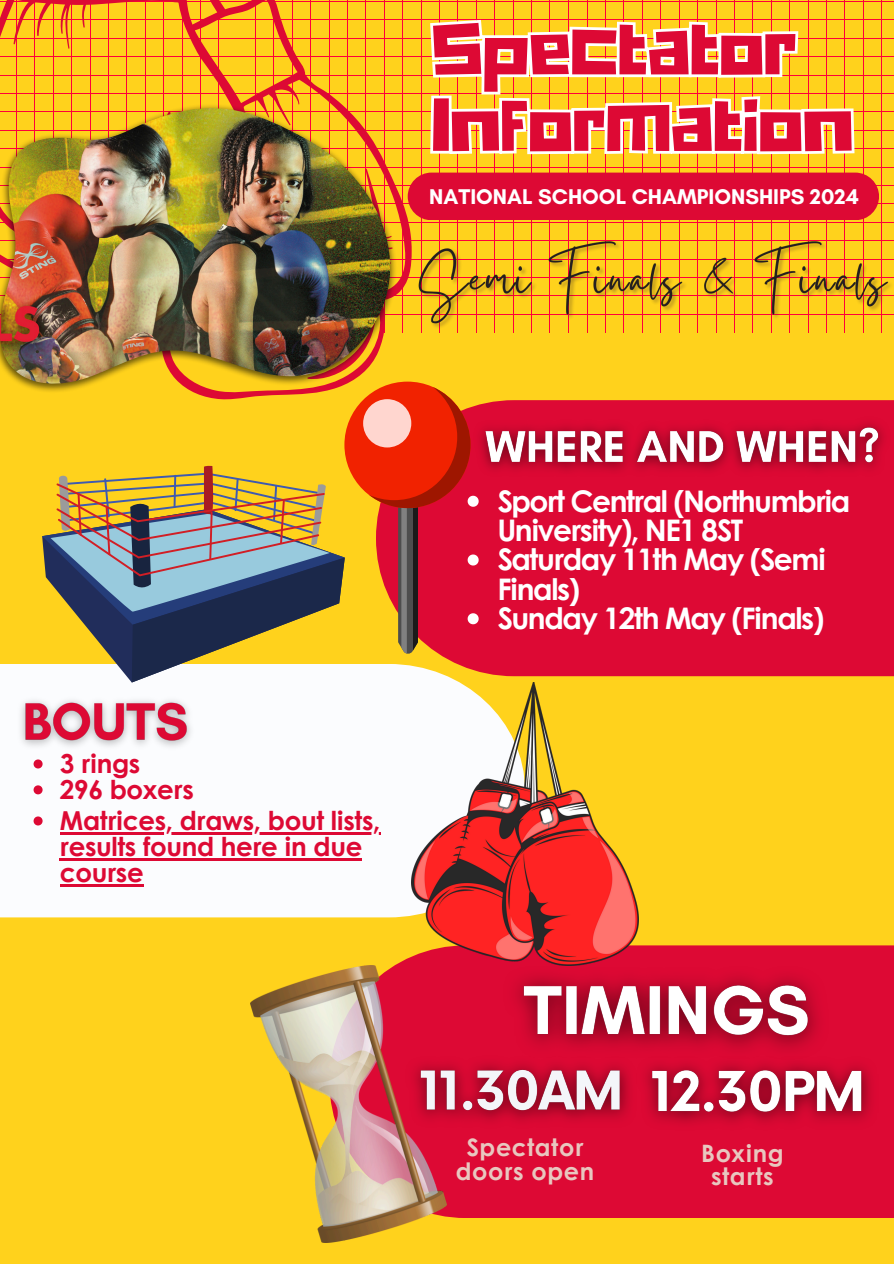
<style>
.page{position:relative;width:894px;height:1264px;background:#fff}
.page>*{position:absolute;margin:0;border:0;box-sizing:border-box;transform-origin:0 0}
.t1{font:74.1px/76.5px "Hitchcut";color:#dd0934}
.t2{font:700 29.7px/29.4px "Century Gothic";letter-spacing:-.045em;color:#fff}
.t3{font:700 26.1px/25.8px "Century Gothic";letter-spacing:-.015em;color:#dd0934}
.t4{font:700 24px/23.7px "Century Gothic";letter-spacing:.025em;color:#e8c7bf;text-align:center}
.t5{font:700 21.75px "Glacial Indifference";color:#fff}
</style>
<div class="page">
<div style="left:0;top:0;width:893px;height:1263px;background:#ffd21c"></div>
<div style="left:439px;top:400px;width:454px;height:276px;background:#dd0934"></div>
<div style="left:395px;top:945px;width:498px;height:272px;background:#dd0934"></div>
<div style="left:0;top:664px;width:525px;height:253px;background:#fbfcfe"></div>
<hr style="left:587px;top:0;width:1px;height:332px;background:#ff003a">
<hr style="left:605px;top:0;width:1px;height:332px;background:#ff003a">
<hr style="left:623px;top:0;width:1px;height:332px;background:#ff003a">
<hr style="left:642px;top:0;width:1px;height:332px;background:#ff003a">
<hr style="left:660px;top:0;width:1px;height:332px;background:#ff003a">
<hr style="left:678px;top:0;width:1px;height:332px;background:#ff003a">
<hr style="left:697px;top:0;width:1px;height:332px;background:#ff003a">
<hr style="left:715px;top:0;width:1px;height:332px;background:#ff003a">
<hr style="left:734px;top:0;width:1px;height:332px;background:#ff003a">
<hr style="left:752px;top:0;width:1px;height:332px;background:#ff003a">
<hr style="left:770px;top:0;width:1px;height:332px;background:#ff003a">
<hr style="left:789px;top:0;width:1px;height:332px;background:#ff003a">
<hr style="left:807px;top:0;width:1px;height:332px;background:#ff003a">
<hr style="left:826px;top:0;width:1px;height:332px;background:#ff003a">
<hr style="left:844px;top:0;width:1px;height:332px;background:#ff003a">
<hr style="left:862px;top:0;width:1px;height:332px;background:#ff003a">
<hr style="left:881px;top:0;width:1px;height:332px;background:#ff003a">
<hr style="left:568px;top:1px;width:325px;height:1px;background:#ff003a">
<hr style="left:568px;top:20px;width:325px;height:1px;background:#ff003a">
<hr style="left:568px;top:38px;width:325px;height:1px;background:#ff003a">
<hr style="left:568px;top:56px;width:325px;height:1px;background:#ff003a">
<hr style="left:568px;top:75px;width:325px;height:1px;background:#ff003a">
<hr style="left:568px;top:93px;width:325px;height:1px;background:#ff003a">
<hr style="left:568px;top:112px;width:325px;height:1px;background:#ff003a">
<hr style="left:568px;top:130px;width:325px;height:1px;background:#ff003a">
<hr style="left:568px;top:148px;width:325px;height:1px;background:#ff003a">
<hr style="left:568px;top:167px;width:325px;height:1px;background:#ff003a">
<hr style="left:568px;top:185px;width:325px;height:1px;background:#ff003a">
<hr style="left:568px;top:204px;width:325px;height:1px;background:#ff003a">
<hr style="left:568px;top:222px;width:325px;height:1px;background:#ff003a">
<hr style="left:421px;top:0;width:1px;height:332px;background:#ff003a">
<hr style="left:439px;top:0;width:1px;height:332px;background:#ff003a">
<hr style="left:457px;top:0;width:1px;height:332px;background:#ff003a">
<hr style="left:476px;top:0;width:1px;height:332px;background:#ff003a">
<hr style="left:494px;top:0;width:1px;height:332px;background:#ff003a">
<hr style="left:513px;top:0;width:1px;height:332px;background:#ff003a">
<hr style="left:531px;top:0;width:1px;height:332px;background:#ff003a">
<hr style="left:549px;top:0;width:1px;height:332px;background:#ff003a">
<hr style="left:568px;top:0;width:1px;height:332px;background:#ff003a">
<hr style="left:219px;top:1px;width:367px;height:1px;background:#ff003a">
<hr style="left:219px;top:20px;width:367px;height:1px;background:#ff003a">
<hr style="left:219px;top:38px;width:367px;height:1px;background:#ff003a">
<hr style="left:219px;top:56px;width:367px;height:1px;background:#ff003a">
<hr style="left:219px;top:75px;width:367px;height:1px;background:#ff003a">
<hr style="left:219px;top:93px;width:367px;height:1px;background:#ff003a">
<hr style="left:219px;top:112px;width:367px;height:1px;background:#ff003a">
<hr style="left:219px;top:130px;width:367px;height:1px;background:#ff003a">
<hr style="left:219px;top:148px;width:367px;height:1px;background:#ff003a">
<hr style="left:219px;top:167px;width:367px;height:1px;background:#ff003a">
<hr style="left:219px;top:222px;width:367px;height:1px;background:#ff003a">
<hr style="left:219px;top:240px;width:367px;height:1px;background:#ff003a">
<hr style="left:219px;top:259px;width:367px;height:1px;background:#ff003a">
<hr style="left:219px;top:277px;width:367px;height:1px;background:#ff003a">
<hr style="left:219px;top:295px;width:367px;height:1px;background:#ff003a">
<hr style="left:219px;top:314px;width:367px;height:1px;background:#ff003a">
<svg style="left:0;top:0;width:411px;height:400px"></svg>
<div style="left:344px;top:381px;width:126px;height:127px;background:#f12200;border-radius:50%"></div>
<div style="left:363px;top:399px;width:48px;height:48px;background:#ffd6cf;border-radius:50%"></div>
<svg style="left:42px;top:465px;width:303px;height:217px"></svg>
<img style="left:411px;top:682px;width:226px;height:283px">
<img style="left:250px;top:965px;width:196px;height:277px">
<img style="left:0;top:103px;width:397px;height:290px">
<img style="left:0;top:108px;width:389px;height:276px">
<img style="left:478px;top:410px;width:415px;height:73px">
<svg style="left:369px;top:387px;width:109px;height:267px"></svg>
<img style="left:493px;top:955px;width:344px;height:93px">
<img style="left:11px;top:689px;width:190px;height:67px">
<svg style="left:34px;top:816px;width:9px;height:9px"></svg>
<hr style="left:60px;top:832px;width:320px;height:2px;background:#dd0934">
<hr style="left:60px;top:858px;width:302px;height:2px;background:#dd0934">
<hr style="left:60px;top:884px;width:83px;height:2px;background:#dd0934">
<img style="left:398px;top:1048px;width:231px;height:87px">
<img style="left:629px;top:1048px;width:255px;height:89px">
<img style="left:418px;top:233px;width:475px;height:100px">
<div style="left:407px;top:173px;width:471px;height:47px;background:#dd0934;border-radius:24px"></div>
<svg style="left:427px;top:17px;width:430px;height:140px"></svg>
<svg style="left:34px;top:759px;width:9px;height:9px"></svg>
<svg style="left:34px;top:785px;width:9px;height:9px"></svg>
<p class="t1" style="left:431px;top:5px;width:423px">Spectator<br>Information</p>
<p class="t5" style="left:429px;top:184px;width:431px">NATIONAL SCHOOL CHAMPIONSHIPS 2024</p>
<p class="t3" style="left:60px;top:749px;width:82px">3 rings</p>
<p class="t3" style="left:60px;top:775px;width:135px">296 boxers</p>
<p class="t3" style="left:60px;top:806px;width:322px">Matrices, draws, bout lists, results found here in due course</p>
<p class="t2" style="left:497px;top:485px;width:354px">Sport Central (Northumbria<br>University), NE1 8ST</p>
<p class="t2" style="left:497px;top:543px;width:330px">Saturday 11th May (Semi<br>Finals)</p>
<h2 class="t2" style="left:497px;top:602px;width:328px">Sunday 12th May (Finals)</h2>
<p class="t4" style="left:455px;top:1134px;width:140px">Spectator doors open</p>
<p class="t4" style="left:701px;top:1139px;width:84px">Boxing starts</p>
</div>
